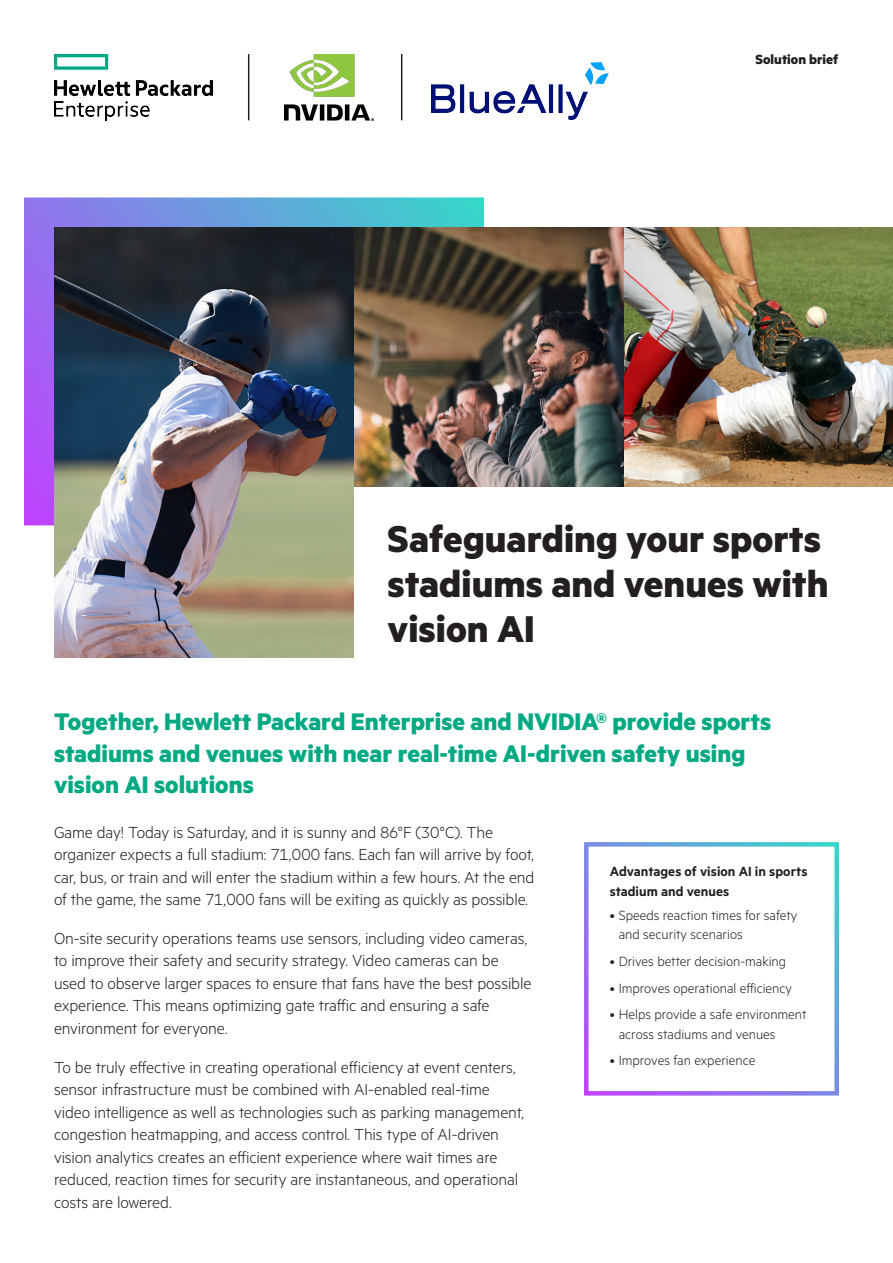
<style>
.page{position:relative;width:893px;height:1263px;background:#fff}
.page>*{position:absolute;margin:0;border:0;box-sizing:border-box;transform-origin:0 0}
.Headline_MetricHPE_Bold_28_30{font:700 42px/45px "Metric HPE";color:#231f20}
.Intro_text_MetricHPE_Bold_16_17{font:700 27px/31.5px "Metric HPE";color:#01a982}
.Body_text_MetricHPE_Light_10_11_5pt{font:300 18px/22.5px "Metric HPE";letter-spacing:-.01em;color:#231f20}
.t1{font:300 15px/19.5px "Metric HPE";color:#231f20}
.Sidebar_header_MetricHPE_Semibold_9_10_5{font:600 15px/19.5px "Metric HPE";letter-spacing:.005em;color:#231f20}
.Descriptor_MetricHPE_Bold_10_11_5{font:700 15px "Metric HPE";color:#231f20}
</style>
<div class="page">
<svg style="left:24px;top:197px;width:460px;height:328px"></svg>
<hr style="left:248px;top:54px;width:1px;height:66px;background:#231f20">
<img style="left:354px;top:227px;width:539px;height:260px">
<img style="left:54px;top:227px;width:300px;height:430px">
<img style="left:285px;top:54px;width:88px;height:66px">
<img style="left:54px;top:54px;width:159px;height:66px">
<img style="left:431px;top:62px;width:178px;height:58px">
<hr style="left:401px;top:54px;width:1px;height:66px;background:#231f20">
<p class="Descriptor_MetricHPE_Bold_10_11_5" style="left:755px;top:50px;width:84px">Solution brief</p>
<p class="Headline_MetricHPE_Bold_28_30" style="left:388px;top:515px;width:442px">Safeguarding your sports stadiums and venues with vision AI</p>
<p class="Intro_text_MetricHPE_Bold_16_17" style="left:54px;top:705px;width:719px">Together, Hewlett Packard Enterprise and NVIDIA® provide sports stadiums and venues with near real‑time AI-driven safety using vision AI solutions</p>
<p class="Body_text_MetricHPE_Light_10_11_5pt" style="left:54px;top:820px;width:482px">Game day! Today is Saturday, and it is sunny and 86°F (30°C). The organizer expects a full stadium: 71,000 fans. Each fan will arrive by foot, car, bus, or train and will enter the stadium within a few hours. At the end of the game, the same 71,000 fans will be exiting as quickly as possible.</p>
<p class="Body_text_MetricHPE_Light_10_11_5pt" style="left:54px;top:926px;width:479px">On-site security operations teams use sensors, including video cameras, to improve their safety and security strategy. Video cameras can be used to observe larger spaces to ensure that fans have the best possible experience. This means optimizing gate traffic and ensuring a safe environment for everyone.</p>
<p class="Body_text_MetricHPE_Light_10_11_5pt" style="left:54px;top:1055px;width:471px">To be truly effective in creating operational efficiency at event centers, sensor infrastructure must be combined with AI-enabled real-time video intelligence as well as technologies such as parking management, congestion heatmapping, and access control. This type of AI-driven vision analytics creates an efficient experience where wait times are reduced, reaction times for security are instantaneous, and operational costs are lowered.</p>
<p class="Sidebar_header_MetricHPE_Semibold_9_10_5" style="left:610px;top:861px;width:199px">Advantages of vision AI in sports stadium and venues</p>
<p class="t1" style="left:619px;top:905px;width:180px;text-indent:-9px">• Speeds reaction times for safety and security scenarios</p>
<p class="t1" style="left:610px;top:951px;width:178px">• Drives better decision-making</p>
<p class="t1" style="left:610px;top:977px;width:184px">• Improves operational efficiency</p>
<p class="t1" style="left:619px;top:1004px;width:189px;text-indent:-9px">• Helps provide a safe environment across stadiums and venues</p>
<p class="t1" style="left:610px;top:1050px;width:147px">• Improves fan experience</p>
</div>
